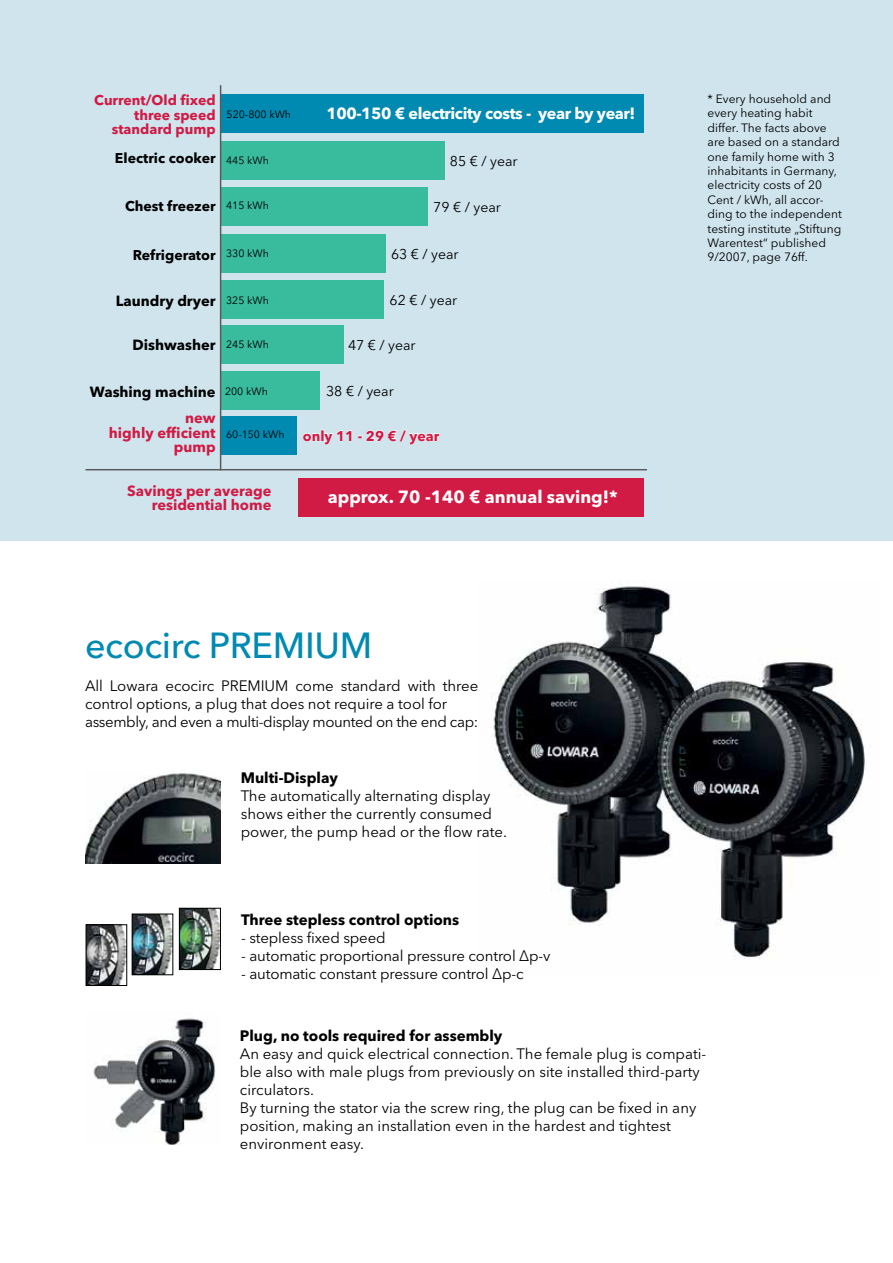
<style>
.page{position:relative;width:893px;height:1263px;background:#fff}
.page>*{position:absolute;margin:0;border:0;box-sizing:border-box;transform-origin:0 0}
.t1{font:500 36px "Avenir Next LT Pro";letter-spacing:-.01em;color:#008ab1}
.t2{font:700 17.55px "Avenir Next LT Pro";color:#fff}
.t3{font:700 16.05px "Avenir Next LT Pro";letter-spacing:-.025em;color:#fff}
.t4{font:15px/18px "Avenir Next LT Pro";color:#000}
.t5{font:700 15px "Avenir Next LT Pro";color:#000}
.t6{font:700 14.7px/14.1px "Avenir Next LT Pro";color:#d11a44;text-align:right}
.t7{font:700 14.7px "Avenir Next LT Pro";color:#000}
.t8{font:700 14.1px/14.1px "Avenir Next LT Pro";color:#d11a44;text-align:right}
.t9{font:14.1px "Avenir Next LT Pro";color:#000}
.t10{font:700 14.1px "Avenir Next LT Pro";color:#000}
.t11{font:12px/14.4px "Avenir Next LT Pro";color:#000}
.t12{font:10.5px "Avenir Next LT Pro";color:#000}
</style>
<div class="page">
<img style="left:493px;top:586px;width:372px;height:374px">
<div style="left:0;top:0;width:893px;height:540px;background:#cfe4ed"></div>
<img style="left:134px;top:916px;width:37px;height:57px">
<div style="left:132px;top:914px;width:41px;height:61px;border:1px solid #000"></div>
<img style="left:93px;top:1018px;width:123px;height:126px">
<img style="left:85px;top:772px;width:136px;height:91px">
<img style="left:181px;top:910px;width:38px;height:58px">
<div style="left:179px;top:908px;width:42px;height:62px;border:1px solid #000"></div>
<img style="left:88px;top:926px;width:37px;height:58px">
<div style="left:86px;top:924px;width:41px;height:62px;border:1px solid #000"></div>
<div style="left:221px;top:416px;width:76px;height:38px;background:#008ab1"></div>
<div style="left:221px;top:371px;width:99px;height:39px;background:#39bb9d"></div>
<div style="left:221px;top:325px;width:123px;height:39px;background:#39bb9d"></div>
<div style="left:221px;top:280px;width:162px;height:39px;background:#39bb9d"></div>
<div style="left:221px;top:234px;width:165px;height:39px;background:#39bb9d"></div>
<div style="left:221px;top:187px;width:207px;height:38px;background:#39bb9d"></div>
<div style="left:221px;top:141px;width:223px;height:39px;background:#39bb9d"></div>
<div style="left:221px;top:95px;width:423px;height:38px;background:#008ab1"></div>
<hr style="left:220px;top:85px;width:1px;height:385px;background:#58595b">
<svg style="left:303px;top:430px;width:49px;height:15px"></svg>
<svg style="left:358px;top:429px;width:82px;height:16px"></svg>
<div style="left:298px;top:479px;width:346px;height:38px;background:#d11a44"></div>
<hr style="left:85px;top:469px;width:562px;height:1px;background:#58595b">
<p class="t8" style="left:94px;top:93px;width:123px">Current/Old fixed three speed standard pump</p>
<p class="t10" style="left:115px;top:149px;width:102px">Electric cooker</p>
<p class="t12" style="left:227px;top:108px;width:66px">520-800 kWh</p>
<p class="t12" style="left:226px;top:154px;width:44px">445 kWh</p>
<p class="t3" style="left:326px;top:104px;width:310px">100-150 € electricity costs - year by year!</p>
<p class="t9" style="left:450px;top:152px;width:69px">85 € / year</p>
<p class="t10" style="left:125px;top:198px;width:92px">Chest freezer</p>
<p class="t12" style="left:226px;top:199px;width:44px">415 kWh</p>
<p class="t9" style="left:433px;top:199px;width:69px">79 € / year</p>
<p class="t10" style="left:133px;top:247px;width:84px">Refrigerator</p>
<p class="t12" style="left:226px;top:247px;width:44px">330 kWh</p>
<p class="t9" style="left:391px;top:245px;width:69px">63 € / year</p>
<p class="t7" style="left:116px;top:292px;width:101px">Laundry dryer</p>
<p class="t12" style="left:226px;top:294px;width:44px">325 kWh</p>
<p class="t9" style="left:390px;top:291px;width:69px">62 € / year</p>
<p class="t7" style="left:132px;top:336px;width:85px">Dishwasher</p>
<p class="t12" style="left:226px;top:338px;width:44px">245 kWh</p>
<p class="t9" style="left:348px;top:336px;width:69px">47 € / year</p>
<p class="t7" style="left:90px;top:383px;width:127px">Washing machine</p>
<p class="t12" style="left:225px;top:385px;width:44px">200 kWh</p>
<p class="t9" style="left:326px;top:382px;width:69px">38 € / year</p>
<p class="t6" style="left:109px;top:411px;width:108px">new<br>highly efficient pump</p>
<p class="t12" style="left:226px;top:428px;width:60px">60-150 kWh</p>
<p class="t8" style="left:303px;top:429px;width:138px">only 11 - 29 € / year</p>
<p class="t6" style="left:127px;top:484px;width:146px">Savings per average residential home</p>
<p class="t2" style="left:328px;top:486px;width:291px">approx. 70 -140 € annual saving!*</p>
<h1 class="t1" style="left:85px;top:624px;width:289px">ecocirc PREMIUM</h1>
<p class="t4" style="left:85px;top:676px;width:395px">All Lowara ecocirc PREMIUM come standard with three control options, a plug that does not require a tool for assembly, and even a multi-display mounted on the end cap:</p>
<p class="t5" style="left:241px;top:768px;width:99px">Multi-Display</p>
<p class="t4" style="left:241px;top:787px;width:268px">The automatically alternating display shows either the currently consumed power, the pump head or the flow rate.</p>
<p class="t5" style="left:241px;top:911px;width:220px">Three stepless control options</p>
<p class="t4" style="left:241px;top:929px;width:146px">- stepless fixed speed</p>
<p class="t4" style="left:241px;top:947px;width:311px">- automatic proportional pressure control Δp-v</p>
<p class="t4" style="left:241px;top:965px;width:284px">- automatic constant pressure control Δp-c</p>
<p class="t11" style="left:708px;top:92px;width:136px">* Every household and every heating habit differ. The facts above are based on a standard one family home with 3 inhabitants in Germany, electricity costs of 20<br>Cent / kWh, all accor&shy;ding to the independent testing institute „Stiftung<br>Warentest“ published<br>9/2007, page 76ff.</p>
<p class="t5" style="left:240px;top:1027px;width:264px">Plug, no tools required for assembly</p>
<p class="t4" style="left:240px;top:1045px;width:468px">An easy and quick electrical connection. The female plug is compati&shy;ble also with male plugs from previously on site installed third-party circulators.<br>By turning the stator via the screw ring, the plug can be fixed in any position, making an installation even in the hardest and tightest environment easy.</p>
</div>
